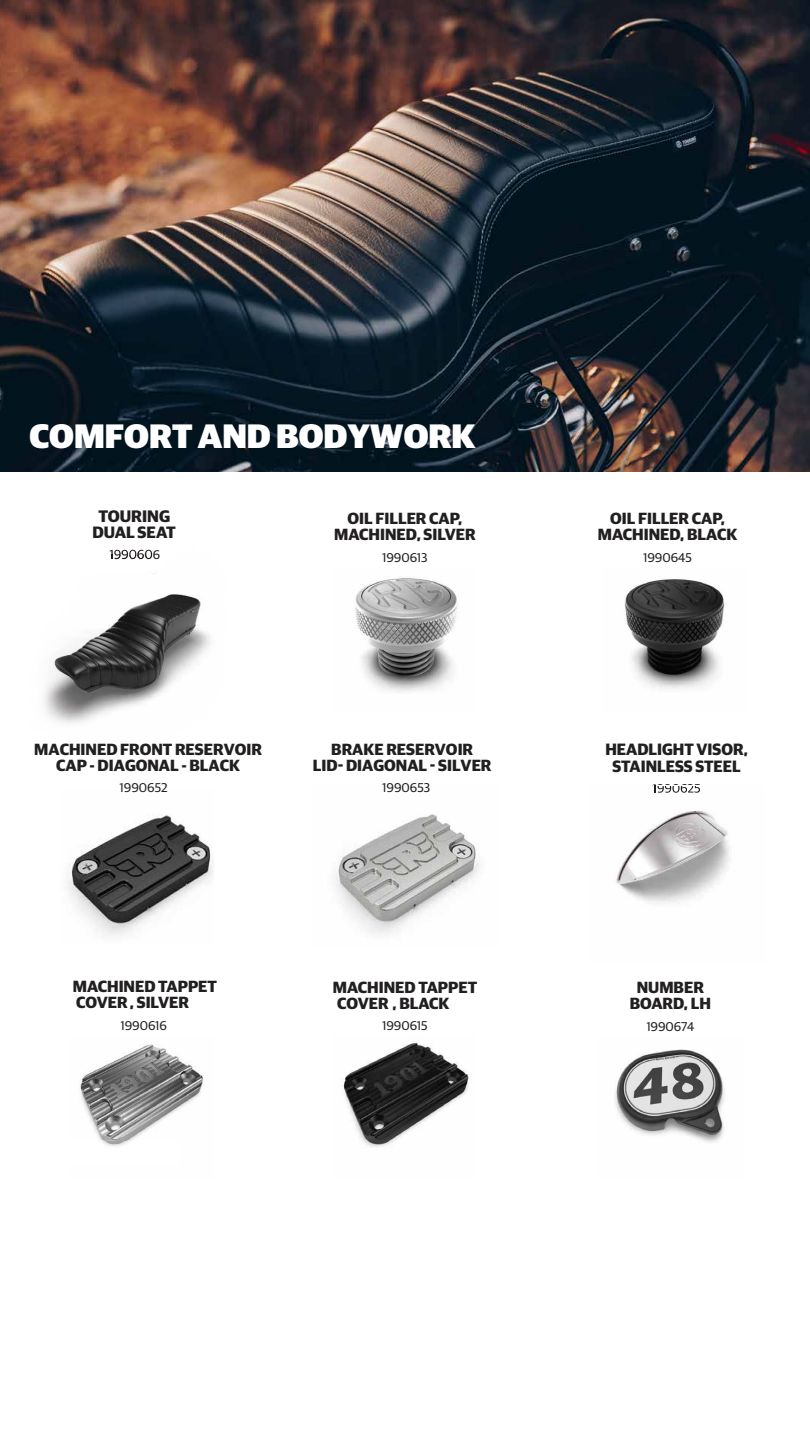
<style>
.page{position:relative;width:810px;height:1440px;background:#fff}
.page>*{position:absolute;margin:0;border:0;box-sizing:border-box;transform-origin:0 0}
.t1{font:900 34.05px "Guardian Sans";color:#fff}
.t2{font:700 16.73px "Guardian Sans";color:#221f20}
.t3{font:700 16.5px "Guardian Sans";color:#221f20}
.t4{font:700 16.42px/16.4px "Guardian Sans";color:#221f20;text-align:center}
.t5{font:700 16.2px/16.2px "Guardian Sans";color:#221f20;text-align:center}
.t6{font:12.75px "Guardian Sans";color:#221f20}
.s1{font-size:12.52px;color:#201e1f}
</style>
<div class="page">
<img style="left:68px;top:814px;width:145px;height:121px">
<img style="left:354px;top:577px;width:104px;height:115px">
<img style="left:615px;top:1049px;width:109px;height:95px">
<img style="left:624px;top:579px;width:101px;height:110px">
<img style="left:616px;top:786px;width:114px;height:117px">
<svg style="left:653px;top:786px;width:11px;height:7px"></svg>
<img style="left:665px;top:786px;width:15px;height:7px">
<svg style="left:681px;top:786px;width:19px;height:7px"></svg>
<img style="left:80px;top:1044px;width:124px;height:97px">
<img style="left:102px;top:1141px;width:12px;height:6px">
<img style="left:115px;top:1141px;width:14px;height:6px">
<img style="left:343px;top:1043px;width:126px;height:104px">
<img style="left:0;top:0;width:810px;height:472px">
<img style="left:44px;top:549px;width:167px;height:175px">
<img style="left:336px;top:814px;width:144px;height:120px">
<h1 class="t1" style="left:29px;top:410px;width:448px">COMFORT AND BODYWORK</h1>
<p class="t2" style="left:98px;top:503px;width:73px">TOURING</p>
<p class="t6" style="left:109px;top:545px;width:52px">1990605<span class="s1">6</span></p>
<p class="t3" style="left:92px;top:520px;width:85px">DUAL SEAT</p>
<p class="t5" style="left:334px;top:509px;width:143px">OIL FILLER CAP,<br>MACHINED, SILVER</p>
<p class="t5" style="left:598px;top:509px;width:141px">OIL FILLER CAP,<br>MACHINED, BLACK</p>
<p class="t6" style="left:382px;top:548px;width:47px">1990613</p>
<p class="t6" style="left:643px;top:548px;width:50px">1990645</p>
<p class="t5" style="left:34px;top:739px;width:229px;line-height:16.5px">MACHINED FRONT RESERVOIR<br>CAP - DIAGONAL - BLACK</p>
<p class="t6" style="left:120px;top:779px;width:50px">1990652</p>
<p class="t5" style="left:313px;top:739px;width:180px;line-height:16.5px">BRAKE RESERVOIR<br>LID- DIAGONAL - SILVER</p>
<p class="t6" style="left:382px;top:779px;width:50px">1990653</p>
<p class="t4" style="left:605px;top:740px;width:144px">HEADLIGHT VISOR,<br>STAINLESS STEEL</p>
<p class="t6" style="left:653px;top:779px;width:49px">1990625</p>
<p class="t5" style="left:73px;top:977px;width:146px;text-align:left">MACHINED TAPPET<br>COVER, SILVER</p>
<p class="t5" style="left:333px;top:978px;width:146px;text-align:left">MACHINED TAPPET<br>COVER , BLACK</p>
<p class="t6" style="left:121px;top:1016px;width:48px">1990616</p>
<p class="t6" style="left:382px;top:1016px;width:47px">1990615</p>
<p class="t5" style="left:637px;top:978px;width:69px">NUMBER</p>
<p class="t6" style="left:646px;top:1017px;width:49px">1990674</p>
<p class="t5" style="left:630px;top:994px;width:83px">BOARD, LH</p>
</div>
